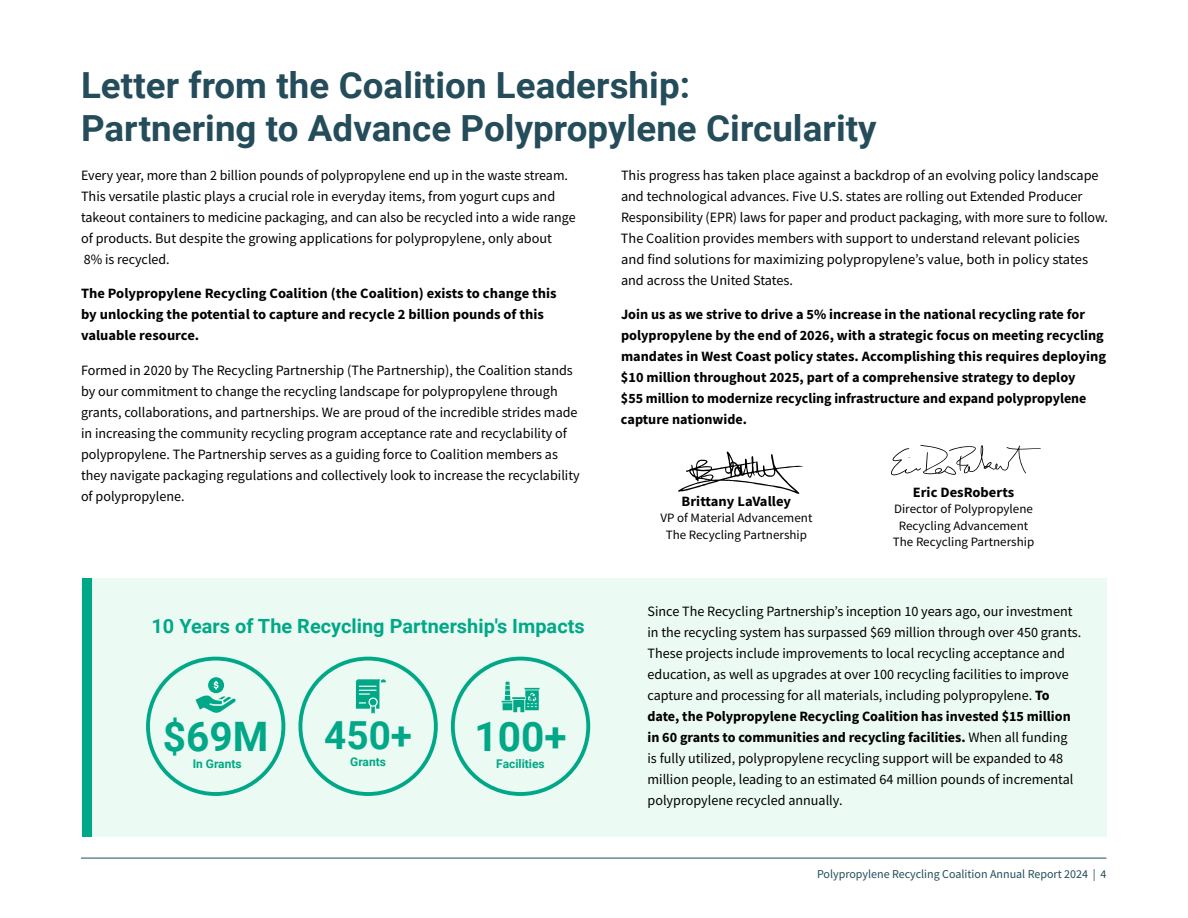
<style>
.page{position:relative;width:1188px;height:918px;background:#fff}
.page>*{position:absolute;margin:0;border:0;box-sizing:border-box;transform-origin:0 0}
.t1{font:700 40.65px "Roboto";color:#00a887}
.t2{font:700 38.7px "Roboto";color:#00a887}
.t3{font:700 36px/43.2px "Roboto";color:#244c5a}
.t4{font:700 19.5px "Roboto";color:#00a887}
.t5{font:14.25px/21px "Source Sans Pro";color:#000}
.t6{font:700 14.25px/21px "Source Sans Pro";color:#000}
.t7{font:12.75px/16.5px "Source Sans Pro";color:#000;text-align:center}
.t8{font:12px "Source Sans Pro";color:#244c5a}
.t9{font:700 12px "Roboto";color:#00a887}
.s1{font-weight:700}
</style>
<div class="page">
<hr style="left:81px;top:858px;width:1025px;height:1px;background:#244c5a">
<div style="left:82px;top:578px;width:1025px;height:258px;background:#ebfaf2"></div>
<div style="left:82px;top:578px;width:10px;height:258px;background:#00a887"></div>
<svg style="left:196px;top:677px;width:40px;height:36px"></svg>
<div style="left:146px;top:657px;width:139px;height:139px;border:4px solid #00a887;border-radius:50%"></div>
<div style="left:298px;top:657px;width:140px;height:139px;border:4px solid #00a887;border-radius:50%"></div>
<svg style="left:356px;top:679px;width:30px;height:35px"></svg>
<div style="left:451px;top:657px;width:139px;height:139px;border:4px solid #00a887;border-radius:50%"></div>
<svg style="left:502px;top:682px;width:37px;height:30px"></svg>
<svg style="left:678px;top:451px;width:125px;height:43px"></svg>
<svg style="left:891px;top:445px;width:150px;height:30px"></svg>
<h3 class="t3" style="left:81px;top:62px;width:797px">Letter from the Coalition Leadership:<br>Partnering to Advance Polypropylene Circularity</h3>
<p class="t5" style="left:621px;top:165px;width:489px">This progress has taken place against a backdrop of an evolving policy landscape and technological advances. Five U.S. states are rolling out Extended Producer Responsibility (EPR) laws for paper and product packaging, with more sure to follow.<br>The Coalition provides members with support to understand relevant policies<br>and find solutions for maximizing polypropylene’s value, both in policy states and across the United States.</p>
<p class="t6" style="left:621px;top:304px;width:487px">Join us as we strive to drive a 5% increase in the national recycling rate for polypropylene by the end of 2026, with a strategic focus on meeting recycling mandates in West Coast policy states. Accomplishing this requires deploying $10 million throughout 2025, part of a comprehensive strategy to deploy<br>$55 million to modernize recycling infrastructure and expand polypropylene capture nationwide.</p>
<p class="t5" style="left:81px;top:165px;width:496px">Every year, more than 2 billion pounds of polypropylene end up in the waste stream.<br>This versatile plastic plays a crucial role in everyday items, from yogurt cups and takeout containers to medicine packaging, and can also be recycled into a wide range of products. But despite the growing applications for polypropylene, only about<br>8% is recycled.</p>
<p class="t6" style="left:81px;top:283px;width:477px">The Polypropylene Recycling Coalition (the Coalition) exists to change this by unlocking the potential to capture and recycle 2 billion pounds of this valuable resource.</p>
<p class="t5" style="left:81px;top:360px;width:500px">Formed in 2020 by The Recycling Partnership (The Partnership), the Coalition stands by our commitment to change the recycling landscape for polypropylene through grants, collaborations, and partnerships. We are proud of the incredible strides made in increasing the community recycling program acceptance rate and recyclability of polypropylene. The Partnership serves as a guiding force to Coalition members as they navigate packaging regulations and collectively look to increase the recyclability of polypropylene.</p>
<p class="t6" style="left:913px;top:481px;width:103px">Eric DesRoberts</p>
<p class="t7" style="left:893px;top:501px;width:143px">Director of Polypropylene<br>Recycling Advancement<br>The Recycling Partnership</p>
<p class="t6" style="left:682px;top:490px;width:111px">Brittany LaValley</p>
<p class="t7" style="left:660px;top:510px;width:154px">VP of Material Advancement<br>The Recycling Partnership</p>
<h3 class="t4" style="left:151px;top:612px;width:435px">10 Years of The Recycling Partnership's Impacts</h3>
<h1 class="t1" style="left:163px;top:708px;width:107px">$69M</h1>
<p class="t9" style="left:193px;top:755px;width:50px">In Grants</p>
<h2 class="t2" style="left:324px;top:709px;width:89px">450+</h2>
<p class="t9" style="left:350px;top:753px;width:37px">Grants</p>
<h1 class="t1" style="left:475px;top:708px;width:94px">100+</h1>
<p class="t9" style="left:496px;top:755px;width:50px">Facilities</p>
<p class="t5" style="left:648px;top:601px;width:435px">Since The Recycling Partnership’s inception 10 years ago, our investment in the recycling system has surpassed $69 million through over 450 grants.<br>These projects include improvements to local recycling acceptance and education, as well as upgrades at over 100 recycling facilities to improve capture and processing for all materials, including polypropylene. <span class="s1">To date, the Polypropylene Recycling Coalition has invested $15 million in 60 grants to communities and recycling facilities.</span> When all funding<br>is fully utilized, polypropylene recycling support will be expanded to 48 million people, leading to an estimated 64 million pounds of incremental polypropylene recycled annually.</p>
<p class="t8" style="left:817px;top:866px;width:291px">Polypropylene Recycling Coalition Annual Report 2024 | 4</p>
</div>
